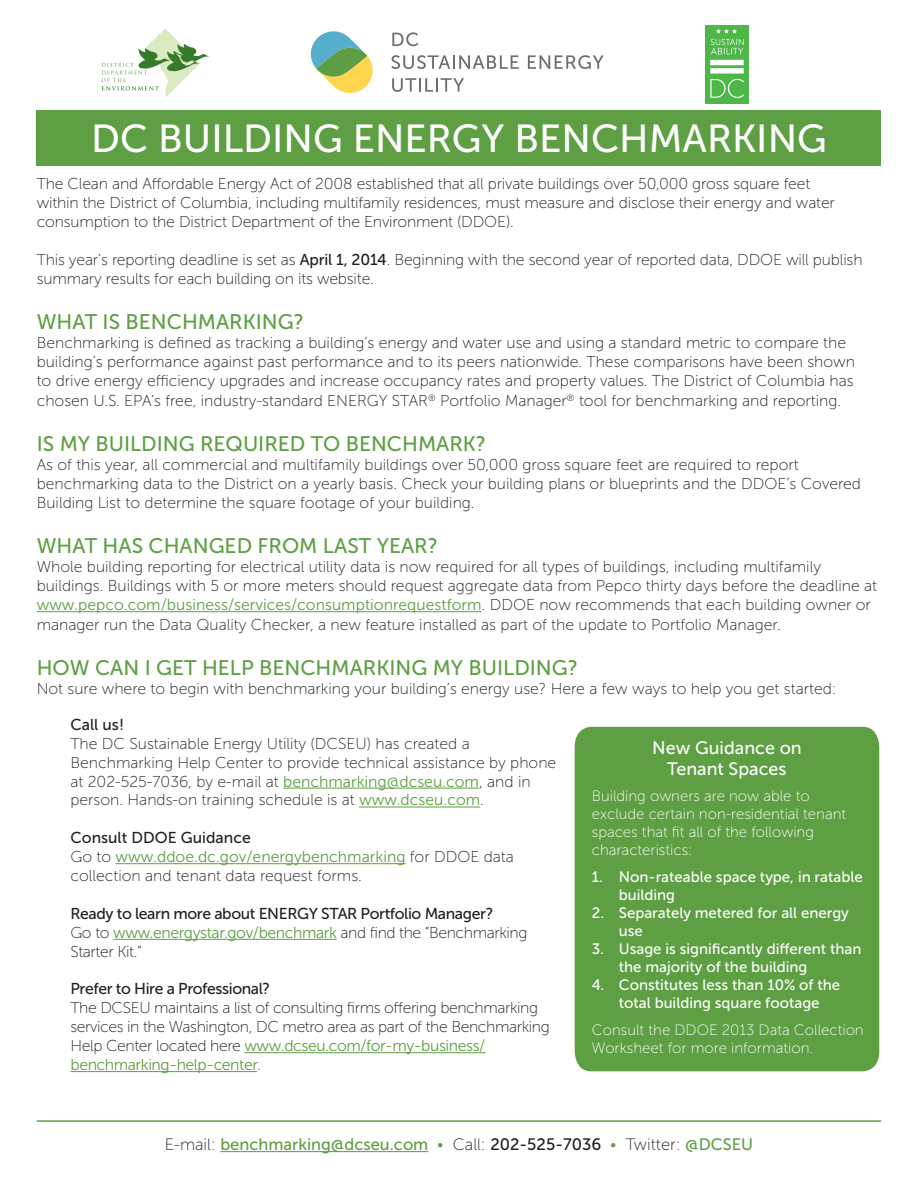
<style>
.page{position:relative;width:918px;height:1188px;background:#fff}
.page>*{position:absolute;margin:0;border:0;box-sizing:border-box;transform-origin:0 0}
.t1{font:39px "Museo Sans 500";color:#fff}
.t2{font:21px "Museo Sans 500";color:#5e9f43}
.t3{font:18px/21.6px "Museo Sans 500";color:#fff;text-align:center}
.t4{font:16.5px "Museo Sans 500";color:#5e9f43}
.t5{font:15.75px/18.9px "Museo Sans 100";color:#231f20}
.t6{font:15.75px/18.9px "Museo Sans 100";letter-spacing:-.025em;color:#231f20}
.t7{font:15.75px "Museo Sans 500";letter-spacing:-.025em;color:#231f20}
.t8{font:15.75px "Museo Sans 500";color:#231f20}
.t9{font:15px/18px "Museo Sans 500";color:#fff}
.t10{font:15px/18px "Museo Sans 100";color:#fff}
.s1{font-family:"Museo Sans 500"}
.s2{font-family:"Museo Sans 300";color:#5e9f43}
.s3{font-family:"Museo Sans 100";color:#231f20}
.s4{font-family:"Museo Sans 100"}
.s5{color:#231f20}
</style>
<div class="page">
<div style="left:37px;top:110px;width:844px;height:55px;background:#5e9f43"></div>
<hr style="left:37px;top:611px;width:445px;height:1px;background:#5e9f43">
<hr style="left:283px;top:788px;width:196px;height:1px;background:#5e9f43">
<hr style="left:359px;top:807px;width:121px;height:1px;background:#5e9f43">
<hr style="left:116px;top:863px;width:290px;height:1px;background:#5e9f43">
<hr style="left:113px;top:939px;width:224px;height:1px;background:#5e9f43">
<hr style="left:244px;top:1052px;width:241px;height:1px;background:#5e9f43">
<hr style="left:70px;top:1071px;width:187px;height:1px;background:#5e9f43">
<hr style="left:220px;top:1151px;width:208px;height:1px;background:#5e9f43">
<svg style="left:102px;top:29px;width:107px;height:68px"></svg>
<svg style="left:311px;top:31px;width:62px;height:62px"></svg>
<svg style="left:392px;top:32px;width:26px;height:14px"></svg>
<svg style="left:391px;top:55px;width:128px;height:14px"></svg>
<svg style="left:528px;top:55px;width:76px;height:14px"></svg>
<svg style="left:392px;top:78px;width:72px;height:14px"></svg>
<img style="left:705px;top:25px;width:44px;height:78px">
<div style="left:575px;top:727px;width:304px;height:344px;background:#5e9f43"></div>
<hr style="left:37px;top:1120px;width:844px;height:2px;background:#5e9f43">
<p class="t1" style="left:91px;top:117px;width:737px">DC BUILDING ENERGY BENCHMARKING</p>
<p class="t5" style="left:37px;top:174px;width:800px">The Clean and Affordable Energy Act of 2008 established that all private buildings over 50,000 gross square feet within the District of Columbia, including multifamily residences, must measure and disclose their energy and water consumption to the District Department of the Environment (DDOE).</p>
<p class="t5" style="left:37px;top:249px;width:827px;line-height:19.8px">This year’s reporting deadline is set as <span class="s1">April 1, 2014</span>. Beginning with the second year of reported data, DDOE will publish summary results for each building on its website.</p>
<p class="t2" style="left:37px;top:311px;width:269px">WHAT IS BENCHMARKING?</p>
<p class="t5" style="left:37px;top:333px;width:820px">Benchmarking is defined as tracking a building’s energy and water use and using a standard metric to compare the building’s performance against past performance and to its peers nationwide. These comparisons have been shown to drive energy efficiency upgrades and increase occupancy rates and property values. The District of Columbia has chosen U.S. EPA’s free, industry-standard ENERGY STAR<sup>®</sup> Portfolio Manager<sup>®</sup> tool for benchmarking and reporting.</p>
<p class="t2" style="left:37px;top:432px;width:451px">IS MY BUILDING REQUIRED TO BENCHMARK?</p>
<p class="t5" style="left:37px;top:455px;width:826px;line-height:19.4px">As of this year, all commercial and multifamily buildings over 50,000 gross square feet are required to report benchmarking data to the District on a yearly basis. Check your building plans or blueprints and the DDOE’s Covered<br>Building List to determine the square footage of your building.</p>
<p class="t2" style="left:37px;top:535px;width:403px">WHAT HAS CHANGED FROM LAST YEAR?</p>
<p class="t5" style="left:37px;top:558px;width:842px">Whole building reporting for electrical utility data is now required for all types of buildings, including multifamily buildings. Buildings with 5 or more meters should request aggregate data from Pepco thirty days before the deadline at <span class="s2">www.pepco.com/business/services/consumptionrequestform</span>. DDOE now recommends that each building owner or manager run the Data Quality Checker, a new feature installed as part of the update to Portfolio Manager.</p>
<p class="t2" style="left:37px;top:656px;width:543px">HOW CAN I GET HELP BENCHMARKING MY BUILDING?</p>
<p class="t5" style="left:37px;top:679px;width:801px">Not sure where to begin with benchmarking your building’s energy use? Here a few ways to help you get started:</p>
<p class="t7" style="left:70px;top:716px;width:55px">Call us!</p>
<p class="t5" style="left:70px;top:734px;width:487px">The DC Sustainable Energy Utility (DCSEU) has created a Benchmarking Help Center to provide technical assistance by phone at 202-525-7036, by e-mail at <span class="s2">benchmarking@dcseu.com</span>, and in person. Hands-on training schedule is at <span class="s2">www.dcseu.com</span>.</p>
<p class="t8" style="left:70px;top:829px;width:182px">Consult DDOE Guidance</p>
<p class="t5" style="left:70px;top:847px;width:445px">Go to <span class="s2">www.ddoe.dc.gov/energybenchmarking</span> for DDOE data collection and tenant data request forms.</p>
<p class="t7" style="left:70px;top:905px;width:424px">Ready to learn more about ENERGY STAR Portfolio Manager?</p>
<p class="t6" style="left:70px;top:923px;width:459px">Go to <span class="s2">www.energystar.gov/benchmark</span> and find the “Benchmarking<br>Starter Kit.”</p>
<p class="t7" style="left:70px;top:980px;width:201px">Prefer to Hire a Professional?</p>
<p class="t6" style="left:70px;top:999px;width:481px">The DCSEU maintains a list of consulting firms offering benchmarking services in the Washington, DC metro area as part of the Benchmarking Help Center located here <span class="s2">www.dcseu.com/for-my-business/ benchmarking-help-center.</span></p>
<p class="t3" style="left:652px;top:737px;width:151px">New Guidance on<br>Tenant Spaces</p>
<p class="t10" style="left:592px;top:787px;width:256px">Building owners are now able to exclude certain non-residential tenant spaces that fit all of the following characteristics:</p>
<p class="t9" style="left:619px;top:868px;width:245px;text-indent:-27px">1. Non-rateable space type, in ratable building</p>
<p class="t9" style="left:619px;top:904px;width:232px;text-indent:-27px">2. Separately metered for all energy use</p>
<p class="t9" style="left:619px;top:940px;width:244px;text-indent:-27px">3. Usage is significantly different than the majority of the building</p>
<p class="t9" style="left:592px;top:976px;width:250px;text-align:center">4. Constitutes less than 10% of the total building square footage</p>
<p class="t10" style="left:592px;top:1021px;width:273px">Consult the DDOE 2013 Data Collection<br>Worksheet for more information.</p>
<p class="t4" style="left:165px;top:1135px;width:590px"><span class="s3">E-mail:</span> benchmarking@dcseu.com <span class="s4">•</span> <span class="s3">Call:</span> <span class="s5">202-525-7036</span> <span class="s4">•</span> <span class="s3">Twitter:</span> @DCSEU</p>
</div>
